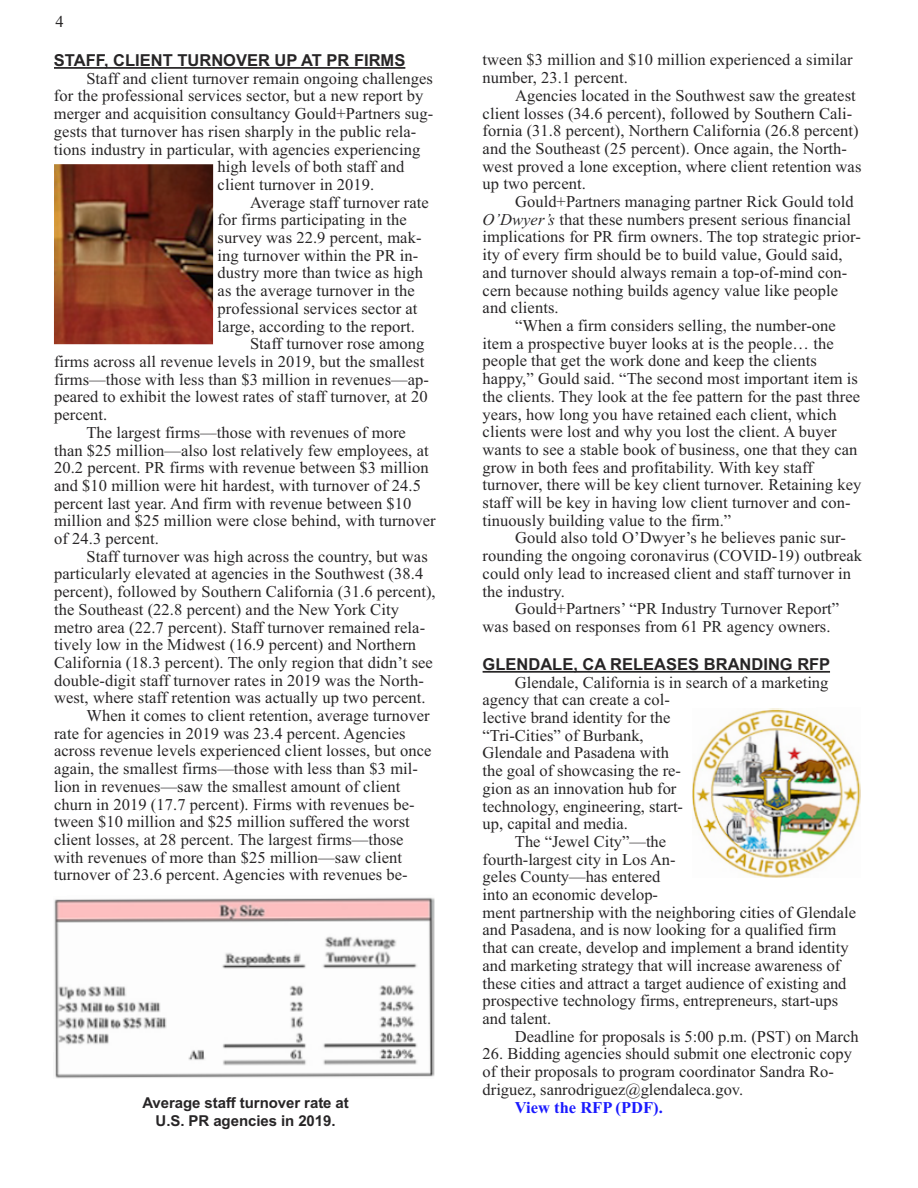
<style>
.page{position:relative;width:918px;height:1188px;background:#fff}
.page>*{position:absolute;margin:0;border:0;box-sizing:border-box;transform-origin:0 0}
.t1{font:16.5px/17.7px "Times New Roman";letter-spacing:.005em;color:#272526}
.t2{font:700 16.5px "Arial";color:#272526}
.t3{font:700 16.5px "Times New Roman";color:#1a1afe}
.t4{font:700 15px/18px "Arial";letter-spacing:-.005em;color:#272526;text-align:center}
.s1{font-style:italic}
</style>
<div class="page">
<hr style="left:483px;top:671px;width:347px;height:2px;background:#272526">
<hr style="left:54px;top:67px;width:351px;height:2px;background:#272526">
<img style="left:692px;top:708px;width:169px;height:169px">
<img style="left:54px;top:164px;width:159px;height:180px">
<img style="left:54px;top:897px;width:380px;height:182px">
<p class="t1" style="left:55px;top:13px;width:10px">4</p>
<p class="t2" style="left:54px;top:51px;width:353px">STAFF, CLIENT TURNOVER UP AT PR FIRMS</p>
<p class="t1" style="left:86px;top:69px;width:348px">Staff and client turnover remain ongoing challenges</p>
<p class="t1" style="left:54px;top:87px;width:371px">for the professional services sector, but a new report by</p>
<p class="t1" style="left:54px;top:105px;width:381px">merger and acquisition consultancy Gould+Partners sug-</p>
<p class="t1" style="left:54px;top:122px;width:364px">gests that turnover has risen sharply in the public rela-</p>
<p class="t1" style="left:54px;top:140px;width:368px">tions industry in particular, with agencies experiencing</p>
<p class="t1" style="left:218px;top:158px;width:188px">high levels of both staff and</p>
<p class="t1" style="left:218px;top:175px;width:158px">client turnover in 2019.</p>
<p class="t1" style="left:250px;top:193px;width:180px">Average staff turnover rate</p>
<p class="t1" style="left:218px;top:211px;width:191px">for firms participating in the</p>
<p class="t1" style="left:218px;top:229px;width:205px">survey was 22.9 percent, mak-</p>
<p class="t1" style="left:218px;top:246px;width:202px">ing turnover within the PR in-</p>
<p class="t1" style="left:218px;top:264px;width:207px">dustry more than twice as high</p>
<p class="t1" style="left:218px;top:282px;width:199px">as the average turnover in the</p>
<p class="t1" style="left:218px;top:299px;width:201px">professional services sector at</p>
<p class="t1" style="left:218px;top:317px;width:199px">large, according to the report.</p>
<p class="t1" style="left:250px;top:335px;width:176px">Staff turnover rose among</p>
<p class="t1" style="left:54px;top:352px;width:372px">firms across all revenue levels in 2019, but the smallest</p>
<p class="t1" style="left:54px;top:370px;width:377px">firms—those with less than $3 million in revenues—ap-</p>
<p class="t1" style="left:54px;top:388px;width:375px">peared to exhibit the lowest rates of staff turnover, at 20</p>
<p class="t1" style="left:54px;top:406px;width:55px">percent.</p>
<p class="t1" style="left:86px;top:423px;width:321px">The largest firms—those with revenues of more</p>
<p class="t1" style="left:54px;top:441px;width:376px">than $25 million—also lost relatively few employees, at</p>
<p class="t1" style="left:54px;top:459px;width:376px">20.2 percent. PR firms with revenue between $3 million</p>
<p class="t1" style="left:54px;top:476px;width:368px">and $10 million were hit hardest, with turnover of 24.5</p>
<p class="t1" style="left:54px;top:494px;width:359px">percent last year. And firm with revenue between $10</p>
<p class="t1" style="left:54px;top:512px;width:383px">million and $25 million were close behind, with turnover</p>
<p class="t1" style="left:54px;top:529px;width:106px">of 24.3 percent.</p>
<p class="t1" style="left:86px;top:547px;width:343px">Staff turnover was high across the country, but was</p>
<p class="t1" style="left:54px;top:565px;width:371px">particularly elevated at agencies in the Southwest (38.4</p>
<p class="t1" style="left:54px;top:583px;width:383px">percent), followed by Southern California (31.6 percent),</p>
<p class="t1" style="left:54px;top:600px;width:346px">the Southeast (22.8 percent) and the New York City</p>
<p class="t1" style="left:54px;top:618px;width:373px">metro area (22.7 percent). Staff turnover remained rela-</p>
<p class="t1" style="left:54px;top:636px;width:364px">tively low in the Midwest (16.9 percent) and Northern</p>
<p class="t1" style="left:54px;top:653px;width:380px">California (18.3 percent). The only region that didn’t see</p>
<p class="t1" style="left:54px;top:671px;width:371px">double-digit staff turnover rates in 2019 was the North-</p>
<p class="t1" style="left:54px;top:689px;width:373px">west, where staff retention was actually up two percent.</p>
<p class="t1" style="left:86px;top:707px;width:345px">When it comes to client retention, average turnover</p>
<p class="t1" style="left:54px;top:724px;width:353px">rate for agencies in 2019 was 23.4 percent. Agencies</p>
<p class="t1" style="left:54px;top:742px;width:379px">across revenue levels experienced client losses, but once</p>
<p class="t1" style="left:54px;top:760px;width:366px">again, the smallest firms—those with less than $3 mil-</p>
<p class="t1" style="left:54px;top:777px;width:348px">lion in revenues—saw the smallest amount of client</p>
<p class="t1" style="left:54px;top:795px;width:362px">churn in 2019 (17.7 percent). Firms with revenues be-</p>
<p class="t1" style="left:54px;top:813px;width:357px">tween $10 million and $25 million suffered the worst</p>
<p class="t1" style="left:54px;top:830px;width:351px">client losses, at 28 percent. The largest firms—those</p>
<p class="t1" style="left:54px;top:848px;width:350px">with revenues of more than $25 million—saw client</p>
<p class="t1" style="left:54px;top:866px;width:355px">turnover of 23.6 percent. Agencies with revenues be-</p>
<p class="t4" style="left:142px;top:1094px;width:208px">Average staff turnover rate at<br>U.S. PR agencies in 2019.</p>
<p class="t1" style="left:483px;top:51px;width:372px">tween $3 million and $10 million experienced a similar number, 23.1 percent.</p>
<p class="t1" style="left:483px;top:86px;width:380px;text-indent:32px">Agencies located in the Southwest saw the greatest client losses (34.6 percent), followed by Southern Cali&shy;fornia (31.8 percent), Northern California (26.8 percent) and the Southeast (25 percent). Once again, the North&shy;west proved a lone exception, where client retention was up two percent.</p>
<p class="t1" style="left:515px;top:193px;width:340px">Gould+Partners managing partner Rick Gould told</p>
<p class="t1" style="left:483px;top:210px;width:370px"><span class="s1">O’Dwyer’s</span> that these numbers present serious financial</p>
<p class="t1" style="left:483px;top:228px;width:380px">implications for PR firm owners. The top strategic prior-</p>
<p class="t1" style="left:483px;top:246px;width:362px">ity of every firm should be to build value, Gould said,</p>
<p class="t1" style="left:483px;top:263px;width:366px">and turnover should always remain a top-of-mind con-</p>
<p class="t1" style="left:483px;top:281px;width:357px">cern because nothing builds agency value like people</p>
<p class="t1" style="left:483px;top:299px;width:78px">and clients.</p>
<p class="t1" style="left:515px;top:316px;width:322px">“When a firm considers selling, the number-one</p>
<p class="t1" style="left:483px;top:334px;width:353px">item a prospective buyer looks at is the people… the</p>
<p class="t1" style="left:483px;top:352px;width:336px">people that get the work done and keep the clients</p>
<p class="t1" style="left:483px;top:370px;width:377px">happy,” Gould said. “The second most important item is</p>
<p class="t1" style="left:483px;top:387px;width:379px">the clients. They look at the fee pattern for the past three</p>
<p class="t1" style="left:483px;top:405px;width:356px">years, how long you have retained each client, which</p>
<p class="t1" style="left:483px;top:423px;width:356px">clients were lost and why you lost the client. A buyer</p>
<p class="t1" style="left:483px;top:440px;width:376px">wants to see a stable book of business, one that they can</p>
<p class="t1" style="left:483px;top:458px;width:332px">grow in both fees and profitability. With key staff</p>
<p class="t1" style="left:483px;top:476px;width:380px">turnover, there will be key client turnover. Retaining key</p>
<p class="t1" style="left:483px;top:494px;width:370px">staff will be key in having low client turnover and con-</p>
<p class="t1" style="left:483px;top:511px;width:250px">tinuously building value to the firm.”</p>
<p class="t1" style="left:515px;top:529px;width:332px">Gould also told O’Dwyer’s he believes panic sur-</p>
<p class="t1" style="left:483px;top:547px;width:381px">rounding the ongoing coronavirus (COVID-19) outbreak</p>
<p class="t1" style="left:483px;top:564px;width:370px">could only lead to increased client and staff turnover in</p>
<p class="t1" style="left:483px;top:582px;width:84px">the industry.</p>
<p class="t1" style="left:515px;top:600px;width:326px">Gould+Partners’ “PR Industry Turnover Report”</p>
<p class="t1" style="left:483px;top:617px;width:350px">was based on responses from 61 PR agency owners.</p>
<p class="t2" style="left:483px;top:655px;width:349px">GLENDALE, CA RELEASES BRANDING RFP</p>
<p class="t1" style="left:515px;top:673px;width:315px">Glendale, California is in search of a marketing</p>
<p class="t1" style="left:483px;top:691px;width:189px">agency that can create a col-</p>
<p class="t1" style="left:483px;top:708px;width:189px">lective brand identity for the</p>
<p class="t1" style="left:483px;top:726px;width:163px">“Tri-Cities” of Burbank,</p>
<p class="t1" style="left:483px;top:744px;width:188px">Glendale and Pasadena with</p>
<p class="t1" style="left:483px;top:762px;width:200px">the goal of showcasing the re-</p>
<p class="t1" style="left:483px;top:779px;width:195px">gion as an innovation hub for</p>
<p class="t1" style="left:483px;top:797px;width:202px">technology, engineering, start-</p>
<p class="t1" style="left:483px;top:815px;width:147px">up, capital and media.</p>
<p class="t1" style="left:515px;top:832px;width:153px">The “Jewel City”—the</p>
<p class="t1" style="left:483px;top:850px;width:195px">fourth-largest city in Los An-</p>
<p class="t1" style="left:483px;top:868px;width:179px">geles County—has entered</p>
<p class="t1" style="left:483px;top:886px;width:177px">into an economic develop-</p>
<p class="t1" style="left:483px;top:903px;width:375px">ment partnership with the neighboring cities of Glendale</p>
<p class="t1" style="left:483px;top:921px;width:355px">and Pasadena, and is now looking for a qualified firm</p>
<p class="t1" style="left:483px;top:939px;width:368px">that can create, develop and implement a brand identity</p>
<p class="t1" style="left:483px;top:956px;width:359px">and marketing strategy that will increase awareness of</p>
<p class="t1" style="left:483px;top:974px;width:365px">these cities and attract a target audience of existing and</p>
<p class="t1" style="left:483px;top:992px;width:357px">prospective technology firms, entrepreneurs, start-ups</p>
<p class="t1" style="left:483px;top:1009px;width:70px">and talent.</p>
<p class="t1" style="left:515px;top:1027px;width:345px">Deadline for proposals is 5:00 p.m. (PST) on March</p>
<p class="t1" style="left:483px;top:1045px;width:371px">26. Bidding agencies should submit one electronic copy of their proposals to program coordinator Sandra Ro&shy;driguez, sanrodriguez@glendaleca.gov.</p>
<p class="t3" style="left:515px;top:1097px;width:149px">View the RFP (PDF).</p>
</div>
